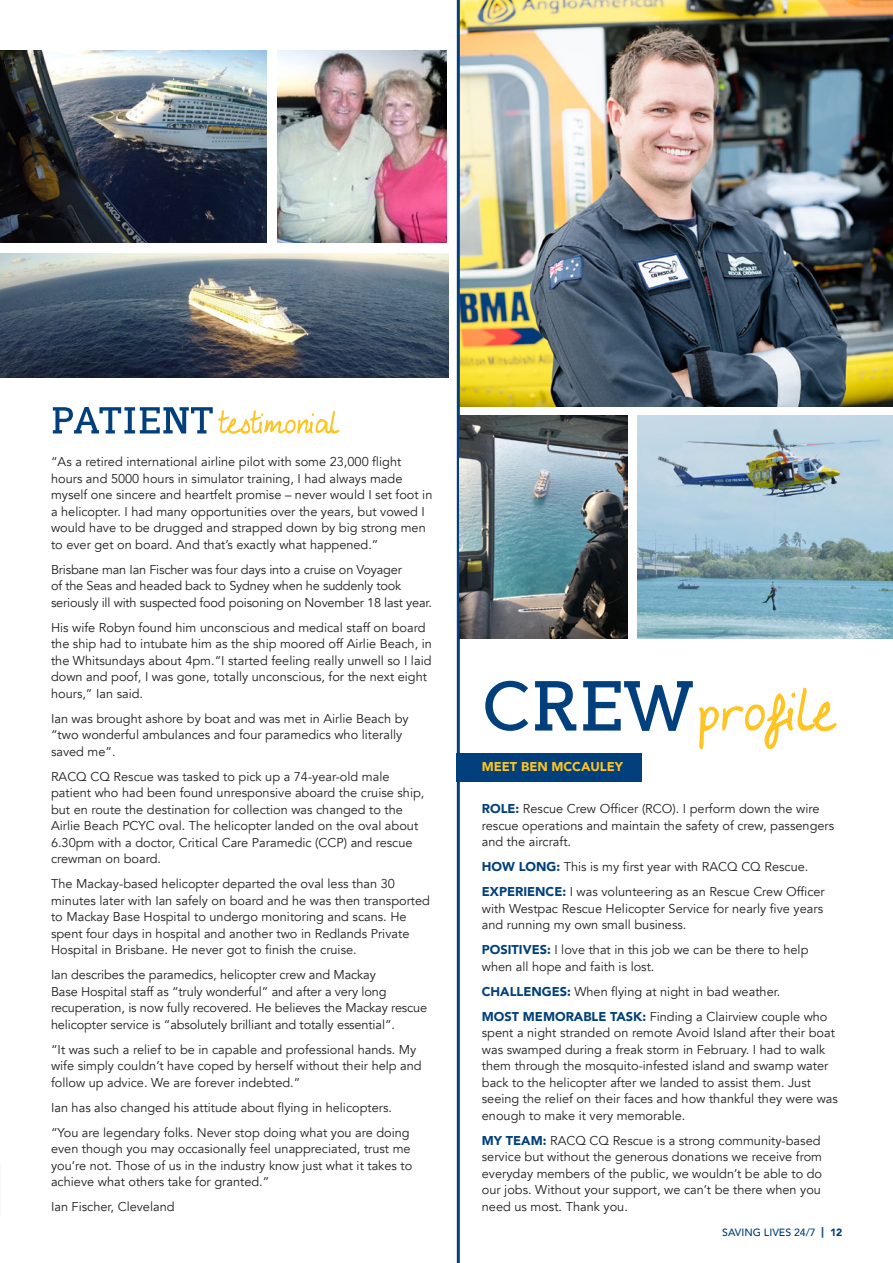
<style>
.page{position:relative;width:893px;height:1263px;background:#fff}
.page>*{position:absolute;margin:0;border:0;box-sizing:border-box;transform-origin:0 0}
.t1{font:12.75px/16.5px "Avenir";color:#231f20}
.t2{font:900 12.75px "Avenir";color:#fec422}
.t3{font:500 10.5px "Avenir";color:#01407c}
.s1{font-weight:900;color:#01407c}
.s2{font-weight:900}
</style>
<div class="page">
<img style="left:1px;top:254px;width:448px;height:123px">
<img style="left:460px;top:0;width:433px;height:406px">
<img style="left:0;top:51px;width:1px;height:326px">
<div style="left:457px;top:753px;width:185px;height:29px;background:#01407c"></div>
<svg style="left:485px;top:681px;width:208px;height:50px"></svg>
<svg style="left:699px;top:688px;width:138px;height:61px"></svg>
<hr style="left:457px;top:0;width:3px;height:1263px;background:#01407c">
<svg style="left:53px;top:407px;width:286px;height:27px"></svg>
<img style="left:277px;top:51px;width:169px;height:191px">
<img style="left:0;top:51px;width:267px;height:191px">
<img style="left:460px;top:415px;width:167px;height:224px">
<img style="left:637px;top:415px;width:256px;height:224px">
<p class="t1" style="left:51px;top:454px;width:383px">“As a retired international airline pilot with some 23,000 flight hours and 5000 hours in simulator training, I had always made myself one sincere and heartfelt promise – never would I set foot in a helicopter. I had many opportunities over the years, but vowed I would have to be drugged and strapped down by big strong men to ever get on board. And that’s exactly what happened.”</p>
<p class="t1" style="left:51px;top:561px;width:382px">Brisbane man Ian Fischer was four days into a cruise on Voyager<br>of the Seas and headed back to Sydney when he suddenly took seriously ill with suspected food poisoning on November 18 last year.</p>
<p class="t1" style="left:51px;top:619px;width:382px">His wife Robyn found him unconscious and medical staff on board the ship had to intubate him as the ship moored off Airlie Beach, in the Whitsundays about 4pm.“I started feeling really unwell so I laid down and poof, I was gone, totally unconscious, for the next eight hours,” Ian said.</p>
<p class="t1" style="left:51px;top:710px;width:359px">Ian was brought ashore by boat and was met in Airlie Beach by “two wonderful ambulances and four paramedics who literally saved me”.</p>
<p class="t1" style="left:51px;top:768px;width:375px">RACQ CQ Rescue was tasked to pick up a 74-year-old male patient who had been found unresponsive aboard the cruise ship, but en route the destination for collection was changed to the Airlie Beach PCYC oval. The helicopter landed on the oval about 6.30pm with a doctor, Critical Care Paramedic (CCP) and rescue crewman on board.</p>
<p class="t1" style="left:51px;top:876px;width:380px">The Mackay-based helicopter departed the oval less than 30 minutes later with Ian safely on board and he was then transported to Mackay Base Hospital to undergo monitoring and scans. He spent four days in hospital and another two in Redlands Private Hospital in Brisbane. He never got to finish the cruise.</p>
<p class="t1" style="left:51px;top:967px;width:378px">Ian describes the paramedics, helicopter crew and Mackay<br>Base Hospital staff as “truly wonderful” and after a very long recuperation, is now fully recovered. He believes the Mackay rescue helicopter service is “absolutely brilliant and totally essential”.</p>
<p class="t1" style="left:51px;top:1041px;width:372px">“It was such a relief to be in capable and professional hands. My wife simply couldn’t have coped by herself without their help and follow up advice. We are forever indebted.”</p>
<p class="t1" style="left:51px;top:1099px;width:343px">Ian has also changed his attitude about flying in helicopters.</p>
<p class="t1" style="left:51px;top:1124px;width:363px">“You are legendary folks. Never stop doing what you are doing even though you may occasionally feel unappreciated, trust me you’re not. Those of us in the industry know just what it takes to achieve what others take for granted.”</p>
<p class="t1" style="left:51px;top:1199px;width:125px">Ian Fischer, Cleveland</p>
<p class="t2" style="left:482px;top:756px;width:143px">MEET BEN MCCAULEY</p>
<p class="t1" style="left:482px;top:801px;width:354px"><span class="s1">ROLE:</span> Rescue Crew Officer (RCO). I perform down the wire rescue operations and maintain the safety of crew, passengers and the aircraft.</p>
<p class="t1" style="left:482px;top:859px;width:328px"><span class="s1">HOW LONG:</span> This is my first year with RACQ CQ Rescue.</p>
<p class="t1" style="left:482px;top:884px;width:344px"><span class="s1">EXPERIENCE:</span> I was volunteering as an Rescue Crew Officer with Westpac Rescue Helicopter Service for nearly five years and running my own small business.</p>
<p class="t1" style="left:482px;top:942px;width:328px"><span class="s1">POSITIVES:</span> I love that in this job we can be there to help when all hope and faith is lost.</p>
<p class="t1" style="left:482px;top:983px;width:300px"><span class="s1">CHALLENGES:</span> When flying at night in bad weather.</p>
<p class="t1" style="left:482px;top:1008px;width:358px"><span class="s1">MOST MEMORABLE TASK:</span> Finding a Clairview couple who spent a night stranded on remote Avoid Island after their boat was swamped during a freak storm in February. I had to walk them through the mosquito-infested island and swamp water back to the helicopter after we landed to assist them. Just seeing the relief on their faces and how thankful they were was enough to make it very memorable.</p>
<p class="t1" style="left:482px;top:1132px;width:342px"><span class="s1">MY TEAM:</span> RACQ CQ Rescue is a strong community-based service but without the generous donations we receive from everyday members of the public, we wouldn’t be able to do our jobs. Without your support, we can’t be there when you need us most. Thank you.</p>
<p class="t3" style="left:722px;top:1224px;width:122px">SAVING LIVES 24/7 <span class="s2">| 12</span></p>
</div>
